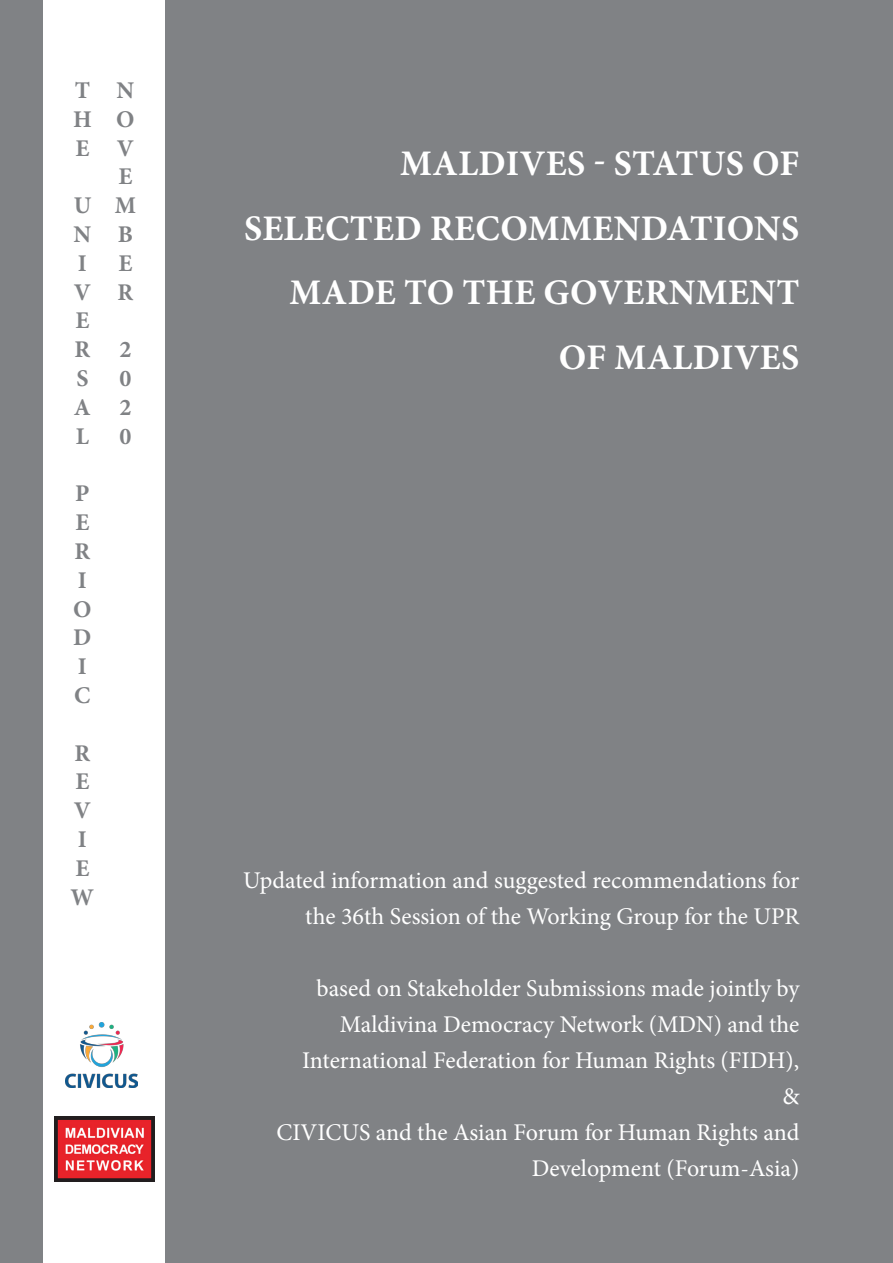
<style>
.page{position:relative;width:893px;height:1263px;background:#fff}
.page>*{position:absolute;margin:0;border:0;box-sizing:border-box;transform-origin:0 0}
.t1{font:700 36px/64.5px "Minion Pro";letter-spacing:.01em;color:#fff;text-align:right}
.t2{font:24px/36px "Minion Pro";letter-spacing:-.005em;color:#fff;text-align:right}
.t3{font:700 24px/28.8px "Minion Pro";color:#808285}
</style>
<div class="page">
<div style="left:166px;top:0;width:727px;height:1263px;background:#808285"></div>
<div style="left:0;top:0;width:43px;height:1263px;background:#808285"></div>
<img style="left:55px;top:1116px;width:99px;height:65px">
<img style="left:65px;top:1023px;width:73px;height:64px">
<p class="t3" style="left:73px;top:76px;width:20px;text-align:justify">T H E</p>
<p class="t3" style="left:74px;top:191px;width:19px">U<br>N<br>I<br>V<br>E<br>R<br>S<br>A<br>L</p>
<p class="t3" style="left:73px;top:479px;width:20px">P<br>E<br>R<br>I<br>O<br>D<br>I<br>C</p>
<p class="t3" style="left:71px;top:738px;width:25px;text-align:center">R<br>E<br>V<br>I<br>E<br>W</p>
<p class="t3" style="left:115px;top:76px;width:23px">N<br>O<br>V<br>E<br>M<br>B<br>E<br>R</p>
<p class="t3" style="left:119px;top:335px;width:13px;text-align:justify">2<br>0<br>2<br>0</p>
<h1 class="t1" style="left:244px;top:131px;width:557px">MALDIVES - STATUS OF<br>SELECTED RECOMMENDATIONS<br>MADE TO THE GOVERNMENT<br>OF MALDIVES</h1>
<p class="t2" style="left:243px;top:862px;width:558px">Updated information and suggested recommendations for the 36th Session of the Working Group for the UPR</p>
<p class="t2" style="left:276px;top:970px;width:524px">based on Stakeholder Submissions made jointly by Maldivina Democracy Network (MDN) and the International Federation for Human Rights (FIDH),<br>&amp;<br>CIVICUS and the Asian Forum for Human Rights and Development (Forum-Asia)</p>
</div>
